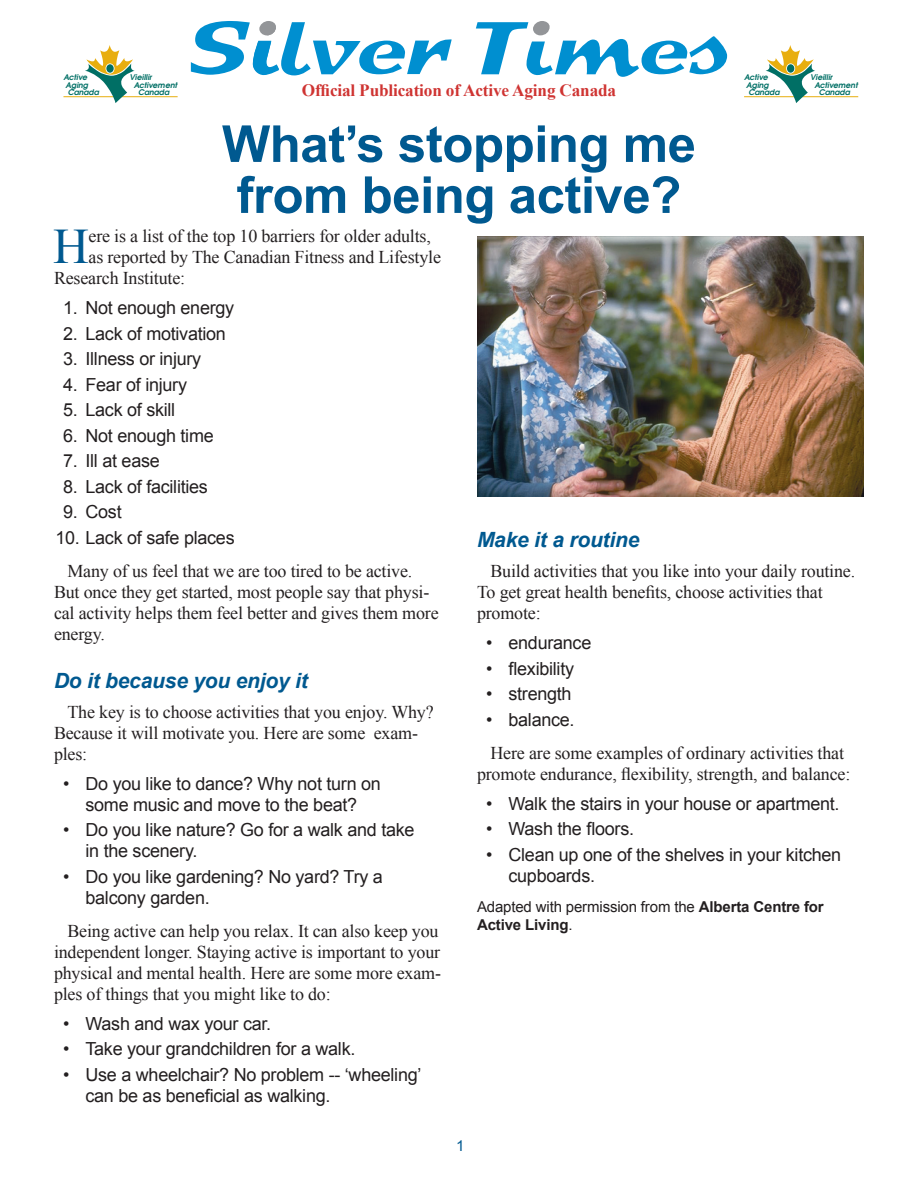
<style>
.page{position:relative;width:918px;height:1188px;background:#fff}
.page>*{position:absolute;margin:0;border:0;box-sizing:border-box;transform-origin:0 0}
.HL{font:700 51px/51px "Arial";letter-spacing:-.01em;color:#005990}
._1st_paragraph{font:49.65px "Times New Roman";color:#005990}
.SubHL{font:italic 700 21px "Arial";letter-spacing:-.01em;color:#005990}
.body_copy{font:18px/21px "Times New Roman";letter-spacing:-.01em;color:#231f20}
.bullet{font:18px/21px "Arial";letter-spacing:-.015em;color:#231f20;text-align:center}
.bullet_last_para{font:18px/21px "Arial";letter-spacing:-.015em;color:#231f20}
._1st_paragraph-2{font:18px "Times New Roman";letter-spacing:-.01em;color:#231f20}
.t1{font:700 17.25px "Times New Roman";letter-spacing:-.01em;color:#cf3432}
.Author_Bio{font:15px/18px "Arial";letter-spacing:-.01em;color:#231f20}
.t2{font:15px "Arial";color:#005990}
.t3{font:italic 600 7.8px/7.8px "Avant Garde";color:#006f65}
.s1{font-weight:700}
</style>
<div class="page">
<svg style="left:191px;top:21px;width:261px;height:54px"></svg>
<svg style="left:476px;top:21px;width:251px;height:56px"></svg>
<hr style="left:63px;top:96px;width:115px;height:1px;background:#e8ae0f">
<svg style="left:85px;top:45px;width:50px;height:58px"></svg>
<svg style="left:106px;top:63px;width:9px;height:11px"></svg>
<div style="left:106px;top:64px;width:8px;height:9px;background:#006f65;border-radius:50%"></div>
<hr style="left:744px;top:96px;width:114px;height:1px;background:#e8ae0f">
<svg style="left:766px;top:45px;width:49px;height:58px"></svg>
<svg style="left:786px;top:63px;width:9px;height:11px"></svg>
<div style="left:787px;top:64px;width:7px;height:9px;background:#006f65;border-radius:50%"></div>
<img style="left:477px;top:236px;width:387px;height:260px">
<p class="t3" style="left:63px;top:73px;width:37px">Active<br>Aging<br>Canada</p>
<p class="t3" style="left:129px;top:73px;width:24px">Vieillir</p>
<p class="t3" style="left:134px;top:81px;width:45px">Activement</p>
<p class="t3" style="left:138px;top:88px;width:33px">Canada</p>
<p class="t1" style="left:302px;top:79px;width:316px">Official Publication of Active Aging Canada</p>
<p class="HL" style="left:222px;top:120px;width:475px">What’s stopping me from being active?</p>
<p class="t3" style="left:744px;top:73px;width:37px">Active<br>Aging<br>Canada</p>
<p class="t3" style="left:810px;top:73px;width:24px">Vieillir</p>
<p class="t3" style="left:814px;top:81px;width:45px">Activement</p>
<p class="t3" style="left:819px;top:88px;width:33px">Canada</p>
<p class="_1st_paragraph" style="left:53px;top:213px;width:37px">H</p>
<p class="_1st_paragraph-2" style="left:89px;top:224px;width:344px">ere is a list of the top 10 barriers for older adults,</p>
<p class="_1st_paragraph-2" style="left:89px;top:245px;width:354px">as reported by The Canadian Fitness and Lifestyle</p>
<p class="_1st_paragraph-2" style="left:54px;top:266px;width:133px">Research Institute:</p>
<p class="bullet" style="left:63px;top:298px;width:173px">1. Not enough energy</p>
<p class="bullet" style="left:63px;top:323px;width:164px">2. Lack of motivation</p>
<p class="bullet" style="left:63px;top:349px;width:140px">3. Illness or injury</p>
<p class="bullet" style="left:63px;top:374px;width:126px">4. Fear of injury</p>
<p class="bullet" style="left:63px;top:400px;width:114px">5. Lack of skill</p>
<p class="bullet" style="left:63px;top:425px;width:152px">6. Not enough time</p>
<p class="bullet" style="left:63px;top:451px;width:98px">7. Ill at ease</p>
<p class="bullet" style="left:63px;top:476px;width:146px">8. Lack of facilities</p>
<p class="bullet" style="left:63px;top:502px;width:60px">9. Cost</p>
<p class="bullet_last_para" style="left:56px;top:527px;width:181px">10. Lack of safe places</p>
<p class="body_copy" style="left:54px;top:560px;width:386px;text-indent:14px">Many of us feel that we are too tired to be active.<br>But once they get started, most people say that physi&shy;cal activity helps them feel better and gives them more energy.</p>
<p class="SubHL" style="left:54px;top:667px;width:255px">Do it because you enjoy it</p>
<p class="body_copy" style="left:54px;top:701px;width:381px;text-indent:14px">The key is to choose activities that you enjoy. Why?<br>Because it will motivate you. Here are some exam&shy;ples:</p>
<p class="bullet" style="left:63px;top:773px;width:319px">• Do you like to dance? Why not turn on some music and move to the beat?</p>
<p class="bullet" style="left:86px;top:820px;width:331px;text-align:left;text-indent:-22px">• Do you like nature? Go for a walk and take in the scenery.</p>
<p class="bullet_last_para" style="left:86px;top:866px;width:299px;text-indent:-22px">• Do you like gardening? No yard? Try a balcony garden.</p>
<p class="body_copy" style="left:54px;top:920px;width:388px;text-indent:14px">Being active can help you relax. It can also keep you independent longer. Staying active is important to your physical and mental health. Here are some more exam&shy;ples of things that you might like to do:</p>
<p class="bullet" style="left:63px;top:1013px;width:210px">• Wash and wax your car.</p>
<p class="bullet" style="left:63px;top:1039px;width:294px">• Take your grandchildren for a walk.</p>
<p class="bullet_last_para" style="left:86px;top:1064px;width:338px;text-indent:-22px">• Use a wheelchair? No problem -- ‘wheeling’ can be as beneficial as walking.</p>
<p class="SubHL" style="left:477px;top:526px;width:164px">Make it a routine</p>
<p class="body_copy" style="left:477px;top:560px;width:380px;text-indent:14px">Build activities that you like into your daily routine.<br>To get great health benefits, choose activities that promote:</p>
<p class="bullet" style="left:486px;top:633px;width:107px">• endurance</p>
<p class="bullet" style="left:486px;top:658px;width:90px">• flexibility</p>
<p class="bullet" style="left:486px;top:684px;width:87px">• strength</p>
<p class="bullet_last_para" style="left:486px;top:709px;width:90px">• balance.</p>
<p class="body_copy" style="left:477px;top:742px;width:375px;text-align:center">Here are some examples of ordinary activities that promote endurance, flexibility, strength, and balance:</p>
<p class="bullet" style="left:486px;top:793px;width:355px">• Walk the stairs in your house or apartment.</p>
<p class="bullet" style="left:486px;top:819px;width:150px">• Wash the floors.</p>
<p class="bullet_last_para" style="left:508px;top:844px;width:334px;text-indent:-22px">• Clean up one of the shelves in your kitchen cupboards.</p>
<p class="Author_Bio" style="left:477px;top:898px;width:348px">Adapted with permission from the <span class="s1">Alberta Centre for<br>Active Living</span>.</p>
<p class="t2" style="left:456px;top:1136px;width:10px">1</p>
</div>
